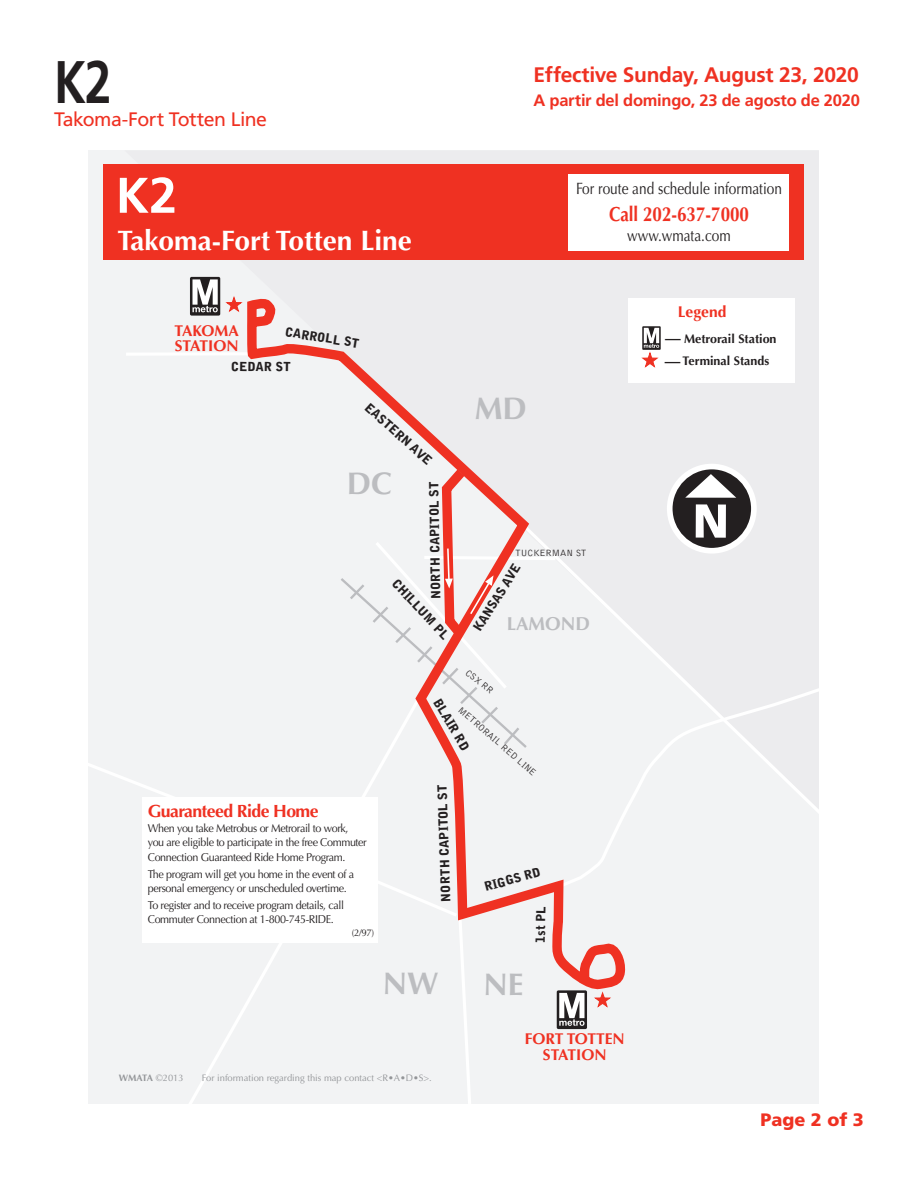
<style>
.page{position:relative;width:918px;height:1188px;background:#fff}
.page>*{position:absolute;margin:0;border:0;box-sizing:border-box;transform-origin:0 0}
.t1{font:700 60px "Frutiger";color:#231f20;scale:.8 1}
.t2{font:700 50.1px "Frutiger";color:#fff}
.t3{font:700 31.2px "Optima";color:#bcbdc0}
.t4{font:700 28.2px "Optima";color:#fff}
.t5{font:700 21px "Frutiger";letter-spacing:-.015em;color:#ef3122}
.t6{font:700 20.55px "Optima";color:#ef3122;scale:.83 1}
.t7{font:19.5px "Frutiger";letter-spacing:-.025em;color:#ef3122}
.t8{font:700 18.75px "Optima";color:#bcbdc0}
.t9{font:900 18px "Frutiger";color:#ef3122}
.t10{font:700 17.7px "Optima";letter-spacing:-.035em;color:#ef3122}
.t11{font:700 16.5px "Frutiger";letter-spacing:-.015em;color:#ef3122}
.t12{font:16.35px "Optima";color:#231f20;scale:.83 1}
.t13{font:700 15.6px/15.6px "Optima";color:#ef3122}
.t14{font:700 15.6px "Optima";color:#231f20}
.t15{font:900 12.45px "Bell Gothic";color:#231f20}
.t16{font:700 12.45px/21.1px "Optima";color:#231f20}
.t17{font:11.4px/14.1px "Optima";letter-spacing:-.035em;color:#231f20;scale:.95 1}
.t18{font:9.75px "Optima";color:#231f20}
.t19{font:9.45px "Optima";color:#939598}
.t20{font:300 9.45px "Bell Gothic";color:#231f20}
.t21{font:700 9.45px "Optima";letter-spacing:-.025em;color:#939598}
.s1{font-size:15.6px}
.s2{font-weight:400}
</style>
<div class="page">
<div style="left:89px;top:150px;width:730px;height:954px;background:#f2f3f4"></div>
<svg style="left:667px;top:464px;width:89px;height:54px"></svg>
<svg style="left:89px;top:764px;width:90px;height:34px"></svg>
<svg style="left:627px;top:518px;width:192px;height:295px"></svg>
<hr style="left:126px;top:352px;width:134px;height:4px;background:#fff">
<svg style="left:241px;top:298px;width:386px;height:806px"></svg>
<svg style="left:592px;top:990px;width:21px;height:19px"></svg>
<svg style="left:225px;top:296px;width:19px;height:18px"></svg>
<div style="left:629px;top:298px;width:166px;height:85px;background:#fff"></div>
<svg style="left:642px;top:326px;width:19px;height:24px"></svg>
<svg style="left:641px;top:328px;width:19px;height:40px"></svg>
<svg style="left:338px;top:459px;width:220px;height:291px"></svg>
<div style="left:190px;top:277px;width:30px;height:39px;background:#231f20;border-radius:2px"></div>
<svg style="left:192px;top:279px;width:26px;height:33px"></svg>
<div style="left:103px;top:165px;width:701px;height:95px;background:#ef3122"></div>
<div style="left:569px;top:174px;width:220px;height:77px;background:#fff"></div>
<div style="left:142px;top:798px;width:236px;height:145px;background:#fff"></div>
<div style="left:557px;top:990px;width:30px;height:39px;background:#231f20;border-radius:2px"></div>
<svg style="left:559px;top:993px;width:26px;height:33px"></svg>
<h1 class="t1" style="left:54px;top:47px;width:73px">K2</h1>
<h3 class="t7" style="left:54px;top:108px;width:215px">Takoma-Fort Totten Line</h3>
<h2 class="t2" style="left:116px;top:166px;width:63px">K2</h2>
<h3 class="t4" style="left:118px;top:224px;width:296px">Takoma-Fort Totten Line</h3>
<h3 class="t13" style="left:175px;top:323px;width:66px">TAKOMA<br>STATION</h3>
<p class="t15" style="left:286px;top:324px;width:76px;rotate:9deg">CARROLL ST</p>
<p class="t15" style="left:231px;top:359px;width:62px;rotate:1deg">CEDAR ST</p>
<p class="t15" style="left:372px;top:400px;width:87px;rotate:42deg">EASTERN AVE</p>
<h3 class="t3" style="left:347px;top:466px;width:47px">DC</h3>
<p class="t15" style="left:429px;top:599px;width:119px;rotate:-91deg">NORTH CAPITOL ST</p>
<p class="t15" style="left:400px;top:576px;width:79px;rotate:47deg">CHILLUM PL</p>
<h3 class="t5" style="left:534px;top:62px;width:327px">Effective Sunday, August 23, 2020</h3>
<h3 class="t11" style="left:534px;top:90px;width:328px">A partir del domingo, 23 de agosto de 2020</h3>
<h3 class="t12" style="left:576px;top:179px;width:250px">For route and schedule information</h3>
<h3 class="t6" style="left:609px;top:202px;width:170px">Call 202-637-7000</h3>
<h3 class="t12" style="left:627px;top:226px;width:126px">www.wmata.com</h3>
<h3 class="t13" style="left:678px;top:304px;width:50px">Legend</h3>
<h3 class="t3" style="left:475px;top:390px;width:54px">MD</h3>
<p class="t20" style="left:515px;top:547px;width:73px">TUCKERMAN ST</p>
<p class="t15" style="left:470px;top:626px;width:79px;rotate:-58deg">KANSAS AVE</p>
<h3 class="t8" style="left:507px;top:613px;width:85px">LAMOND</h3>
<p class="t16" style="left:683px;top:329px;width:95px;text-indent:-17px"><span class="s1">—</span> Metrorail Station<br>Terminal Stands</p>
<h3 class="t14" style="left:665px;top:351px;width:17px">—</h3>
<h3 class="t10" style="left:148px;top:800px;width:172px">Guaranteed Ride Home</h3>
<p class="t17" style="left:148px;top:822px;width:232px">When you take Metrobus or Metrorail to work, you are eligible to participate in the free Commuter<br>Connection Guaranteed Ride Home Program.</p>
<p class="t17" style="left:148px;top:867px;width:219px">The program will get you home in the event of a personal emergency or unscheduled overtime.</p>
<p class="t17" style="left:148px;top:898px;width:208px">To register and to receive program details, call<br>Commuter Connection at 1-800-745-RIDE.</p>
<p class="t18" style="left:352px;top:927px;width:24px">(2/97)</p>
<p class="t20" style="left:470px;top:667px;width:34px;rotate:39deg">CSX RR</p>
<p class="t20" style="left:463px;top:705px;width:102px;rotate:41deg">METRORAIL RED LINE</p>
<p class="t15" style="left:443px;top:696px;width:59px;rotate:59deg">BLAIR RD</p>
<p class="t15" style="left:439px;top:902px;width:119px;rotate:-92deg">NORTH CAPITOL ST</p>
<p class="t15" style="left:483px;top:880px;width:59px;rotate:-15deg">RIGGS RD</p>
<p class="t15" style="left:533px;top:943px;width:38px;rotate:-89deg">1st PL</p>
<h3 class="t3" style="left:383px;top:966px;width:57px">NW</h3>
<h3 class="t3" style="left:484px;top:966px;width:41px">NE</h3>
<h3 class="t13" style="left:525px;top:1031px;width:101px;text-align:center">FORT TOTTEN<br>STATION</h3>
<p class="t21" style="left:119px;top:1072px;width:66px">WMATA <span class="s2">©2013</span></p>
<p class="t19" style="left:202px;top:1072px;width:231px">For information regarding this map contact &lt;R•A•D•S&gt;.</p>
<h3 class="t9" style="left:760px;top:1109px;width:105px">Page 2 of 3</h3>
</div>
